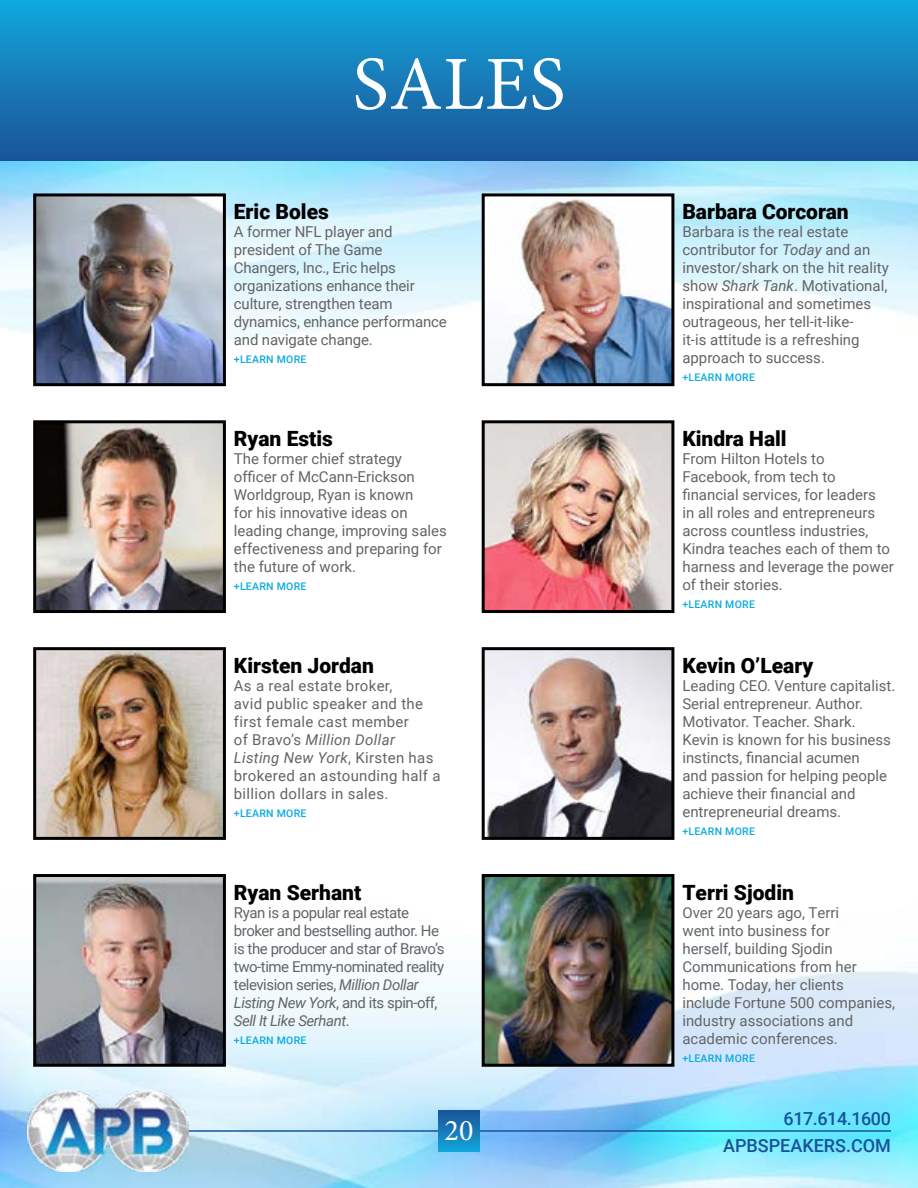
<style>
.page{position:relative;width:918px;height:1188px;background:#fff}
.page>*{position:absolute;margin:0;border:0;box-sizing:border-box;transform-origin:0 0}
.t1{font:76.5px "Minion Pro";letter-spacing:.01em;color:#fff}
.t2{font:30px "Minion Pro";color:#fff}
.t3{font:900 21px "Roboto";color:#000}
.t4{font:500 18px/27px "Roboto";color:#195399;text-align:right}
.t5{font:15px/18px "Roboto";color:#636466}
.t6{font:15px/18px "Roboto";letter-spacing:-.03em;color:#636466}
.t7{font:15px/18px "Roboto";letter-spacing:.02em;color:#636466}
.t8{font:500 10.5px "Roboto";letter-spacing:.025em;color:#0babe0}
.s1{font-style:italic}
</style>
<div class="page">
<img style="left:0;top:874px;width:918px;height:314px">
<img style="left:0;top:160px;width:918px;height:187px">
<div style="left:0;top:0;width:918px;height:160px;background:linear-gradient(to bottom,#10a8dc,#1c5397)"></div>
<hr style="left:169px;top:1130px;width:722px;height:2px;background:#195399">
<img style="left:27px;top:1090px;width:161px;height:82px">
<div style="left:438px;top:1111px;width:42px;height:40px;background:linear-gradient(to bottom,#1c5497,#11a2d7)"></div>
<img style="left:37px;top:197px;width:185px;height:185px">
<div style="left:33px;top:193px;width:193px;height:193px;border:3px solid #000"></div>
<img style="left:37px;top:424px;width:185px;height:185px">
<div style="left:33px;top:420px;width:193px;height:193px;border:3px solid #000"></div>
<img style="left:37px;top:651px;width:185px;height:185px">
<div style="left:33px;top:647px;width:193px;height:193px;border:3px solid #000"></div>
<img style="left:37px;top:878px;width:185px;height:185px">
<div style="left:33px;top:874px;width:193px;height:193px;border:3px solid #000"></div>
<img style="left:486px;top:197px;width:184px;height:185px">
<div style="left:482px;top:193px;width:192px;height:193px;border:3px solid #000"></div>
<img style="left:486px;top:424px;width:184px;height:185px">
<div style="left:482px;top:420px;width:192px;height:193px;border:3px solid #000"></div>
<img style="left:486px;top:651px;width:184px;height:185px">
<div style="left:482px;top:647px;width:192px;height:193px;border:3px solid #000"></div>
<img style="left:486px;top:878px;width:184px;height:185px">
<div style="left:482px;top:874px;width:192px;height:193px;border:3px solid #000"></div>
<h1 class="t1" style="left:352px;top:33px;width:215px">SALES</h1>
<h3 class="t3" style="left:234px;top:197px;width:96px">Eric Boles</h3>
<p class="t5" style="left:234px;top:222px;width:214px">A former NFL player and president of The Game<br>Changers, Inc., Eric helps organizations enhance their culture, strengthen team dynamics, enhance performance and navigate change.</p>
<p class="t8" style="left:234px;top:352px;width:74px">+LEARN MORE</p>
<h3 class="t3" style="left:234px;top:424px;width:101px">Ryan Estis</h3>
<p class="t5" style="left:234px;top:449px;width:214px">The former chief strategy officer of McCann-Erickson<br>Worldgroup, Ryan is known<br>for his innovative ideas on leading change, improving sales effectiveness and preparing for the future of work.</p>
<p class="t8" style="left:234px;top:579px;width:74px">+LEARN MORE</p>
<h3 class="t3" style="left:234px;top:651px;width:142px">Kirsten Jordan</h3>
<p class="t7" style="left:234px;top:676px;width:208px">As a real estate broker,<br>avid public speaker and the first female cast member<br>of Bravo’s <span class="s1">Million Dollar<br>Listing New York</span>, Kirsten has brokered an astounding half a billion dollars in sales.</p>
<p class="t8" style="left:234px;top:806px;width:74px">+LEARN MORE</p>
<h3 class="t3" style="left:234px;top:878px;width:129px">Ryan Serhant</h3>
<p class="t6" style="left:234px;top:903px;width:212px">Ryan is a popular real estate broker and bestselling author. He is the producer and star of Bravo’s two-time Emmy-nominated reality television series, <span class="s1">Million Dollar<br>Listing New York</span>, and its spin-off,<br><span class="s1">Sell It Like Serhant</span>.</p>
<p class="t8" style="left:234px;top:1033px;width:74px">+LEARN MORE</p>
<h2 class="t2" style="left:444px;top:1111px;width:31px">20</h2>
<h3 class="t3" style="left:682px;top:197px;width:168px">Barbara Corcoran</h3>
<p class="t5" style="left:682px;top:222px;width:208px">Barbara is the real estate contributor for <span class="s1">Today</span> and an investor/shark on the hit reality show <span class="s1">Shark Tank</span>. Motivational, inspirational and sometimes outrageous, her tell-it-like-<br>it-is attitude is a refreshing approach to success.</p>
<p class="t8" style="left:682px;top:370px;width:74px">+LEARN MORE</p>
<h3 class="t3" style="left:682px;top:424px;width:106px">Kindra Hall</h3>
<p class="t5" style="left:682px;top:449px;width:213px">From Hilton Hotels to<br>Facebook, from tech to financial services, for leaders<br>in all roles and entrepreneurs across countless industries,<br>Kindra teaches each of them to harness and leverage the power of their stories.</p>
<p class="t8" style="left:682px;top:597px;width:74px">+LEARN MORE</p>
<h3 class="t3" style="left:682px;top:651px;width:132px">Kevin O’Leary</h3>
<p class="t5" style="left:682px;top:676px;width:214px">Leading CEO. Venture capitalist.<br>Serial entrepreneur. Author.<br>Motivator. Teacher. Shark.<br>Kevin is known for his business instincts, financial acumen<br>and passion for helping people achieve their financial and entrepreneurial dreams.</p>
<p class="t8" style="left:682px;top:824px;width:74px">+LEARN MORE</p>
<h3 class="t3" style="left:682px;top:878px;width:113px">Terri Sjodin</h3>
<p class="t5" style="left:682px;top:903px;width:214px">Over 20 years ago, Terri<br>went into business for<br>herself, building Sjodin<br>Communications from her home. Today, her clients include Fortune 500 companies, industry associations and academic conferences.</p>
<p class="t8" style="left:682px;top:1051px;width:74px">+LEARN MORE</p>
<p class="t4" style="left:723px;top:1104px;width:169px">617.614.1600<br>APBSPEAKERS.COM</p>
</div>
